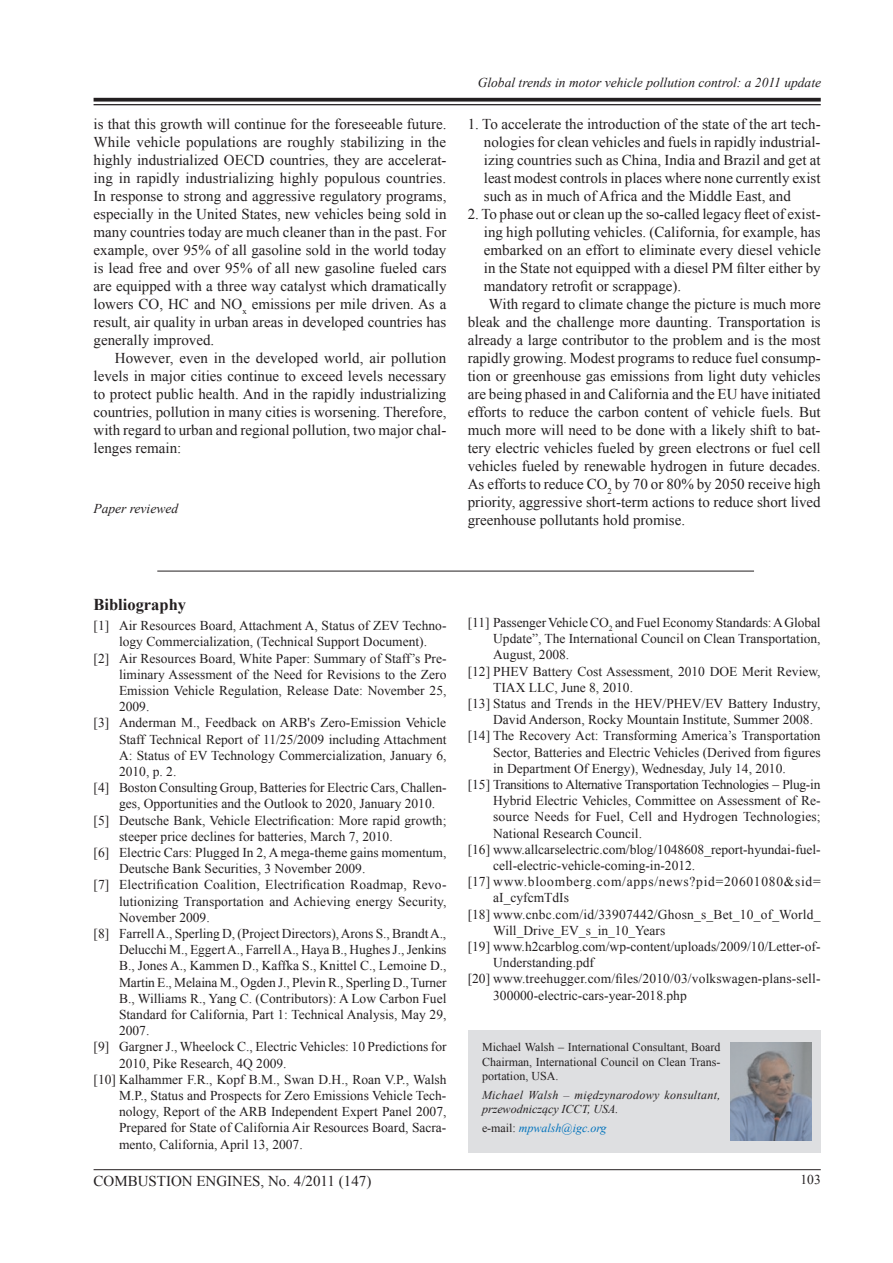
<style>
.page{position:relative;width:893px;height:1263px;background:#fff}
.page>*{position:absolute;margin:0;border:0;box-sizing:border-box;transform-origin:0 0}
.t1{font:700 16.5px "Times New Roman";color:#231f20}
.t2{font:15px/18px "Times New Roman";color:#231f20;text-align:justify}
.t3{font:13.5px "Times New Roman";color:#231f20}
.t4{font:italic 13.5px "Times New Roman";color:#231f20}
.t5{font:13.5px "Times New Roman";letter-spacing:-.03em;color:#231f20}
.t6{font:13.5px "Times New Roman";letter-spacing:.055em;color:#231f20}
.t7{font:12px/14.4px "Times New Roman";color:#231f20;text-align:justify}
.t8{font:italic 12px/14.4px "Times New Roman";letter-spacing:.025em;color:#231f20}
.t9{font:italic 12px "Times New Roman";color:#0072bc}
.s1{font-style:normal;color:#231f20}
</style>
<div class="page">
<hr style="left:94px;top:1169px;width:727px;height:1px;background:#231f20">
<svg style="left:94px;top:98px;width:727px;height:4px;background:#3a3738"></svg>
<hr style="left:94px;top:104px;width:727px;height:1px;background:#231f20">
<div style="left:468px;top:1030px;width:353px;height:122px;background:#dedfe1"></div>
<img style="left:731px;top:1043px;width:81px;height:97px">
<hr style="left:157px;top:571px;width:597px;height:1px;background:#231f20">
<p class="t2" style="left:94px;top:115px;width:354px">is that this growth will continue for the foreseeable future.<br>While vehicle populations are roughly stabilizing in the highly industrialized OECD countries, they are accelerat&shy;ing in rapidly industrializing highly populous countries.<br>In response to strong and aggressive regulatory programs, especially in the United States, new vehicles being sold in many countries today are much cleaner than in the past. For example, over 95% of all gasoline sold in the world today is lead free and over 95% of all new gasoline fueled cars are equipped with a three way catalyst which dramatically lowers CO, HC and NO<sub>x</sub> emissions per mile driven. As a result, air quality in urban areas in developed countries has generally improved.</p>
<p class="t2" style="left:94px;top:349px;width:354px;text-indent:21px">However, even in the developed world, air pollution levels in major cities continue to exceed levels necessary to protect public health. And in the rapidly industrializing countries, pollution in many cities is worsening. Therefore, with regard to urban and regional pollution, two major chal&shy;lenges remain:</p>
<p class="t4" style="left:94px;top:499px;width:86px">Paper reviewed</p>
<p class="t4" style="left:478px;top:73px;width:345px">Global trends in motor vehicle pollution control: a 2011 update</p>
<p class="t2" style="left:484px;top:115px;width:338px;text-indent:-16px">1. To accelerate the introduction of the state of the art tech&shy;nologies for clean vehicles and fuels in rapidly industrial&shy;izing countries such as China, India and Brazil and get at least modest controls in places where none currently exist such as in much of Africa and the Middle East, and</p>
<p class="t2" style="left:468px;top:205px;width:354px">2. To phase out or clean up the so-called legacy fleet of exist-</p>
<p class="t2" style="left:484px;top:223px;width:338px">ing high polluting vehicles. (California, for example, has</p>
<p class="t2" style="left:484px;top:241px;width:338px">embarked on an effort to eliminate every diesel vehicle</p>
<p class="t2" style="left:484px;top:259px;width:338px">in the State not equipped with a diesel PM filter either by</p>
<p class="t2" style="left:484px;top:277px;width:199px">mandatory retrofit or scrappage).</p>
<p class="t2" style="left:489px;top:295px;width:333px">With regard to climate change the picture is much more</p>
<p class="t2" style="left:468px;top:313px;width:354px">bleak and the challenge more daunting. Transportation is</p>
<p class="t2" style="left:468px;top:331px;width:354px">already a large contributor to the problem and is the most</p>
<p class="t2" style="left:468px;top:349px;width:354px">rapidly growing. Modest programs to reduce fuel consump-</p>
<p class="t2" style="left:468px;top:367px;width:354px">tion or greenhouse gas emissions from light duty vehicles</p>
<p class="t2" style="left:468px;top:385px;width:354px">are being phased in and California and the EU have initiated</p>
<p class="t2" style="left:468px;top:403px;width:354px">efforts to reduce the carbon content of vehicle fuels. But</p>
<p class="t2" style="left:468px;top:421px;width:354px">much more will need to be done with a likely shift to bat-</p>
<p class="t2" style="left:468px;top:439px;width:354px">tery electric vehicles fueled by green electrons or fuel cell</p>
<p class="t2" style="left:468px;top:457px;width:354px">vehicles fueled by renewable hydrogen in future decades.</p>
<p class="t2" style="left:468px;top:475px;width:354px">As efforts to reduce CO<sub>2</sub> by 70 or 80% by 2050 receive high</p>
<p class="t2" style="left:468px;top:493px;width:354px">priority, aggressive short-term actions to reduce short lived</p>
<p class="t2" style="left:468px;top:511px;width:219px">greenhouse pollutants hold promise.</p>
<p class="t1" style="left:94px;top:593px;width:94px">Bibliography</p>
<p class="t3" style="left:94px;top:617px;width:354px">[1] Air Resources Board, Attachment A, Status of ZEV Techno-</p>
<p class="t3" style="left:119px;top:633px;width:309px">logy Commercialization, (Technical Support Document).</p>
<p class="t3" style="left:94px;top:649px;width:354px">[2] Air Resources Board, White Paper: Summary of Staff’s Pre-</p>
<p class="t3" style="left:119px;top:665px;width:329px">liminary Assessment of the Need for Revisions to the Zero</p>
<p class="t3" style="left:119px;top:681px;width:329px">Emission Vehicle Regulation, Release Date: November 25,</p>
<p class="t3" style="left:119px;top:698px;width:32px">2009.</p>
<p class="t3" style="left:94px;top:714px;width:354px">[3] Anderman M., Feedback on ARB's Zero-Emission Vehicle</p>
<p class="t3" style="left:119px;top:730px;width:329px">Staff Technical Report of 11/25/2009 including Attachment</p>
<p class="t3" style="left:119px;top:746px;width:329px">A: Status of EV Technology Commercialization, January 6,</p>
<p class="t3" style="left:119px;top:762px;width:59px">2010, p. 2.</p>
<p class="t3" style="left:94px;top:779px;width:354px">[4] Boston Consulting Group, Batteries for Electric Cars, Challen-</p>
<p class="t3" style="left:119px;top:795px;width:318px">ges, Opportunities and the Outlook to 2020, January 2010.</p>
<p class="t3" style="left:94px;top:811px;width:354px">[5] Deutsche Bank, Vehicle Electrification: More rapid growth;</p>
<p class="t3" style="left:119px;top:827px;width:275px">steeper price declines for batteries, March 7, 2010.</p>
<p class="t3" style="left:94px;top:843px;width:354px">[6] Electric Cars: Plugged In 2, A mega-theme gains momentum,</p>
<p class="t3" style="left:119px;top:860px;width:248px">Deutsche Bank Securities, 3 November 2009.</p>
<p class="t3" style="left:94px;top:876px;width:354px">[7] Electrification Coalition, Electrification Roadmap, Revo-</p>
<p class="t3" style="left:119px;top:892px;width:329px">lutionizing Transportation and Achieving energy Security,</p>
<p class="t3" style="left:119px;top:908px;width:92px">November 2009.</p>
<p class="t3" style="left:94px;top:924px;width:354px">[8] Farrell A., Sperling D, (Project Directors), Arons S., Brandt A.,</p>
<p class="t3" style="left:119px;top:941px;width:329px">Delucchi M., Eggert A., Farrell A., Haya B., Hughes J., Jenkins</p>
<p class="t3" style="left:119px;top:957px;width:329px">B., Jones A., Kammen D., Kaffka S., Knittel C., Lemoine D.,</p>
<p class="t3" style="left:119px;top:973px;width:329px">Martin E., Melaina M., Ogden J., Plevin R., Sperling D., Turner</p>
<p class="t3" style="left:119px;top:989px;width:329px">B., Williams R., Yang C. (Contributors): A Low Carbon Fuel</p>
<p class="t3" style="left:119px;top:1005px;width:329px">Standard for California, Part 1: Technical Analysis, May 29,</p>
<p class="t3" style="left:119px;top:1022px;width:32px">2007.</p>
<p class="t3" style="left:94px;top:1038px;width:355px">[9] Gargner J., Wheelock C., Electric Vehicles: 10 Predictions for</p>
<p class="t3" style="left:119px;top:1054px;width:169px">2010, Pike Research, 4Q 2009.</p>
<p class="t3" style="left:94px;top:1070px;width:354px">[10] Kalhammer F.R., Kopf B.M., Swan D.H., Roan V.P., Walsh</p>
<p class="t3" style="left:119px;top:1086px;width:329px">M.P., Status and Prospects for Zero Emissions Vehicle Tech-</p>
<p class="t3" style="left:119px;top:1103px;width:329px">nology, Report of the ARB Independent Expert Panel 2007,</p>
<p class="t3" style="left:119px;top:1119px;width:329px">Prepared for State of California Air Resources Board, Sacra-</p>
<p class="t3" style="left:119px;top:1135px;width:185px">mento, California, April 13, 2007.</p>
<p class="t3" style="left:468px;top:613px;width:354px">[11] Passenger Vehicle CO<sub>2</sub> and Fuel Economy Standards: A Global</p>
<p class="t3" style="left:493px;top:630px;width:329px">Update”, The International Council on Clean Transportation,</p>
<p class="t3" style="left:493px;top:646px;width:78px">August, 2008.</p>
<p class="t3" style="left:468px;top:662px;width:354px">[12] PHEV Battery Cost Assessment, 2010 DOE Merit Review,</p>
<p class="t3" style="left:493px;top:678px;width:141px">TIAX LLC, June 8, 2010.</p>
<p class="t3" style="left:468px;top:694px;width:354px">[13] Status and Trends in the HEV/PHEV/EV Battery Industry,</p>
<p class="t3" style="left:493px;top:711px;width:321px">David Anderson, Rocky Mountain Institute, Summer 2008.</p>
<p class="t3" style="left:468px;top:727px;width:354px">[14] The Recovery Act: Transforming America’s Transportation</p>
<p class="t3" style="left:493px;top:743px;width:329px">Sector, Batteries and Electric Vehicles (Derived from figures</p>
<p class="t3" style="left:493px;top:759px;width:294px">in Department Of Energy), Wednesday, July 14, 2010.</p>
<p class="t5" style="left:468px;top:775px;width:354px">[15] Transitions to Alternative Transportation Technologies – Plug-in</p>
<p class="t3" style="left:493px;top:792px;width:329px">Hybrid Electric Vehicles, Committee on Assessment of Re-</p>
<p class="t3" style="left:493px;top:808px;width:329px">source Needs for Fuel, Cell and Hydrogen Technologies;</p>
<p class="t3" style="left:493px;top:824px;width:150px">National Research Council.</p>
<p class="t3" style="left:468px;top:840px;width:355px">[16] www.allcarselectric.com/blog/1048608_report-hyundai-fuel-</p>
<p class="t3" style="left:493px;top:856px;width:204px">cell-electric-vehicle-coming-in-2012.</p>
<p class="t6" style="left:468px;top:873px;width:354px">[17] www.bloomberg.com/apps/news?pid=20601080&amp;sid=</p>
<p class="t3" style="left:493px;top:889px;width:77px">aI_cyfcmTdIs</p>
<p class="t3" style="left:468px;top:905px;width:354px">[18] www.cnbc.com/id/33907442/Ghosn_s_Bet_10_of_World_</p>
<p class="t3" style="left:493px;top:921px;width:174px">Will_Drive_EV_s_in_10_Years</p>
<p class="t3" style="left:468px;top:937px;width:354px">[19] www.h2carblog.com/wp-content/uploads/2009/10/Letter-of-</p>
<p class="t3" style="left:493px;top:954px;width:102px">Understanding.pdf</p>
<p class="t3" style="left:468px;top:970px;width:354px">[20] www.treehugger.com/files/2010/03/volkswagen-plans-sell-</p>
<p class="t3" style="left:493px;top:986px;width:195px">300000-electric-cars-year-2018.php</p>
<p class="t7" style="left:482px;top:1040px;width:240px">Michael Walsh – International Consultant, Board Chairman, International Council on Clean Trans&shy;portation, USA.</p>
<p class="t8" style="left:482px;top:1087px;width:240px">Michael Walsh – międzynarodowy konsultant, przewodniczący ICCT, USA.</p>
<p class="t9" style="left:482px;top:1120px;width:126px"><span class="s1">e-mail:</span> mpwalsh@igc.org</p>
<p class="t2" style="left:94px;top:1171px;width:279px">COMBUSTION ENGINES, No. 4/2011 (147)</p>
<p class="t3" style="left:800px;top:1171px;width:22px">103</p>
</div>
